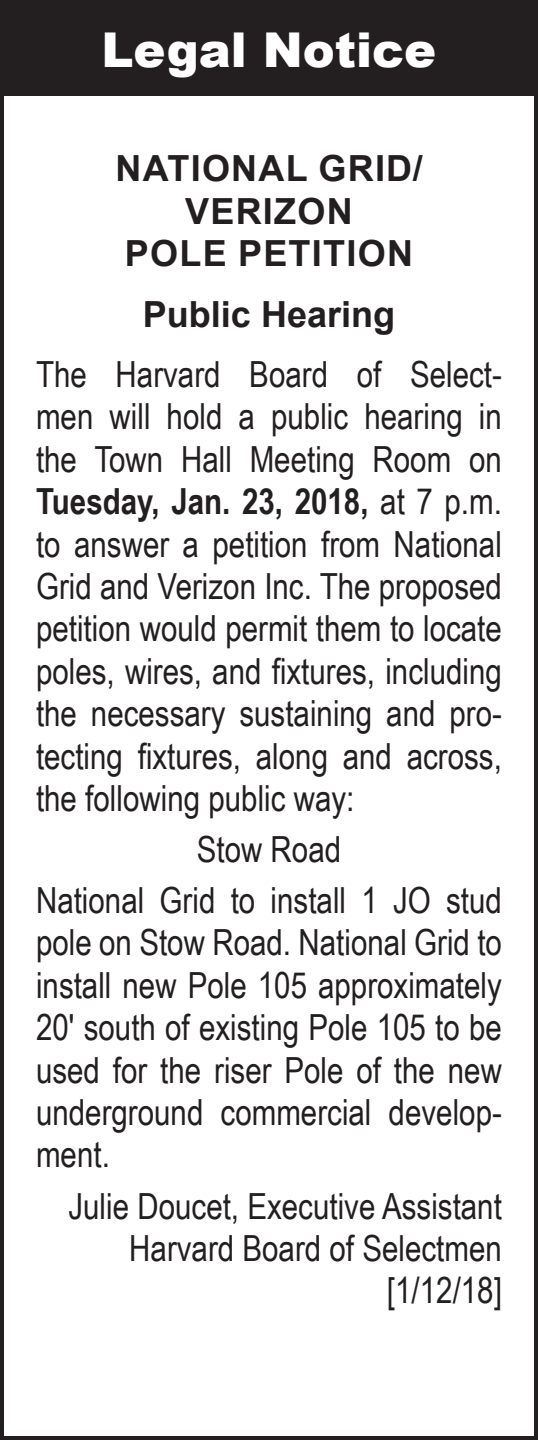
<style>
.page{position:relative;width:538px;height:1440px;background:#fff}
.page>*{position:absolute;margin:0;border:0;box-sizing:border-box;transform-origin:0 0}
.t1{font:900 48px "Arial";color:#fff}
.t2{font:36px/42.4px "Arial Narrow";color:#231f20;text-align:justify}
.t3{font:700 36px/42.4px "Arial";letter-spacing:.035em;color:#231f20;text-align:center}
.t4{font:700 36px "Arial";color:#231f20}
.s1{font-weight:700}
</style>
<div class="page">
<div style="left:0;top:0;width:538px;height:1440px;border:4px solid #231f20"></div>
<div style="left:0;top:4px;width:538px;height:91px;background:#231f20"></div>
<p class="t1" style="left:102px;top:15px;width:336px">Legal Notice</p>
<p class="t3" style="left:116px;top:148px;width:309px">NATIONAL GRID/<br>VERIZON</p>
<p class="t3" style="left:125px;top:233px;width:289px">POLE PETITION</p>
<p class="t4" style="left:143px;top:289px;width:254px">Public Hearing</p>
<p class="t2" style="left:36px;top:352px;width:467px">The Harvard Board of Select&shy;men will hold a public hearing in the Town Hall Meeting Room on <span class="s1">Tuesday, Jan. 23, 2018,</span> at 7 p.m. to answer a petition from National Grid and Verizon Inc. The proposed petition would permit them to locate poles, wires, and fixtures, including the necessary sustaining and pro&shy;tecting fixtures, along and across, the following public way:</p>
<p class="t2" style="left:197px;top:827px;width:146px">Stow Road</p>
<p class="t2" style="left:36px;top:878px;width:467px">National Grid to install 1 JO stud pole on Stow Road. National Grid to install new Pole 105 approximately 20' south of existing Pole 105 to be used for the riser Pole of the new underground commercial develop&shy;ment.</p>
<p class="t2" style="left:68px;top:1183px;width:435px">Julie Doucet, Executive Assistant</p>
<p class="t2" style="left:129px;top:1226px;width:374px">Harvard Board of Selectmen</p>
<p class="t2" style="left:387px;top:1268px;width:116px">[1/12/18]</p>
</div>
